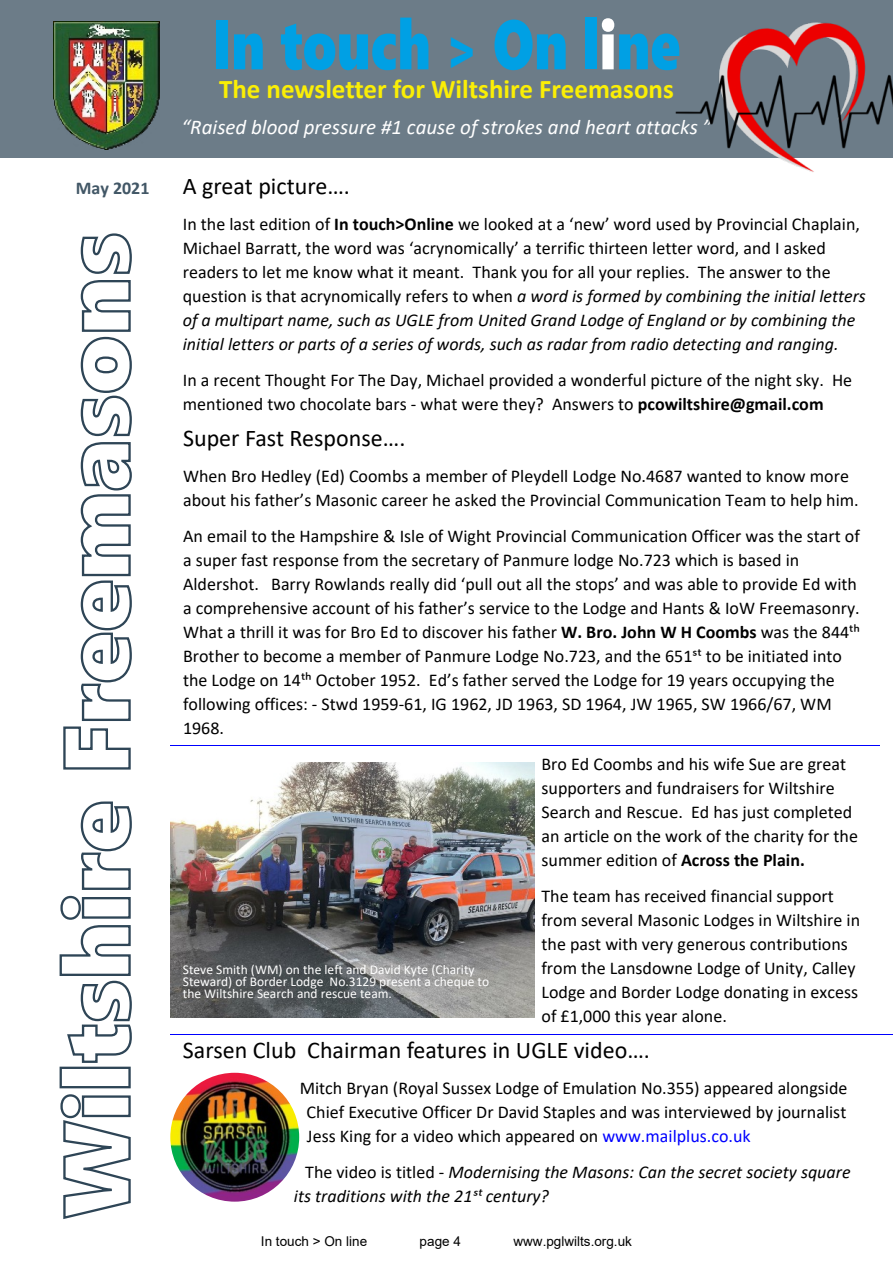
<style>
.page{position:relative;width:893px;height:1263px;background:#fff}
.page>*{position:absolute;margin:0;border:0;box-sizing:border-box;transform-origin:0 0}
.t1{font:69.9px "Segoe UI Black";color:#00a0e4;scale:.77 1}
.t2{font:700 27px "Calibri";color:#faee06}
.t3{font:24px "Calibri";color:#000}
.t4{font:italic 21px "Calibri";color:#fff}
.t5{font:18px/24px "Calibri";color:#000}
.t6{font:italic 18px/24px "Calibri";color:#000}
.t7{font:700 18px "Calibri";color:#425766}
.t8{font:13.5px/12px "Calibri";color:#fff}
.t9{font:13.5px "Arial";color:#000}
.s1{font-size:58.35px}
.s2{color:#fff}
.s3{font-weight:700}
.s4{font-style:italic}
.s5{color:#00f}
.s6{font-style:normal}
</style>
<div class="page">
<div style="left:0;top:0;width:893px;height:157px;background:#6c7c88"></div>
<svg style="left:60px;top:1094px;width:71px;height:125px"></svg>
<div style="left:60px;top:1067px;width:71px;height:21px;border:2px solid #2e4556"></div>
<svg style="left:59px;top:801px;width:73px;height:262px"></svg>
<svg style="left:63px;top:233px;width:69px;height:537px"></svg>
<img style="left:53px;top:22px;width:106px;height:127px">
<img style="left:592px;top:22px;width:301px;height:150px">
<img style="left:170px;top:1073px;width:129px;height:128px;border-radius:50%">
<img style="left:170px;top:762px;width:365px;height:255px">
<hr style="left:170px;top:745px;width:710px;height:1px;background:#00f">
<hr style="left:170px;top:1033px;width:723px;height:1px;background:#00f">
<p class="t7" style="left:76px;top:180px;width:75px">May 2021</p>
<h1 class="t1" style="left:212px;top:18px;width:609px">In touch <span class="s1">&gt;</span> On l<span class="s2">i</span>ne</h1>
<h2 class="t2" style="left:219px;top:77px;width:456px">The newsletter for Wiltshire Freemasons</h2>
<p class="t4" style="left:182px;top:118px;width:531px">“Raised blood pressure #1 cause of strokes and heart attacks ”</p>
<h3 class="t3" style="left:183px;top:176px;width:169px">A great picture….</h3>
<p class="t5" style="left:183px;top:213px;width:685px">In the last edition of <span class="s3">In touch&gt;Online</span> we looked at a ‘new’ word used by Provincial Chaplain, Michael Barratt, the word was ‘acrynomically’ a terrific thirteen letter word, and I asked readers to let me know what it meant. Thank you for all your replies. The answer to the question is that acrynomically refers to when <span class="s4">a word is formed by combining the initial letters of a multipart name, such as UGLE from United Grand Lodge of England or by combining the initial letters or parts of a series of words, such as radar from radio detecting and ranging.</span></p>
<p class="t5" style="left:183px;top:369px;width:671px">In a recent Thought For The Day, Michael provided a wonderful picture of the night sky. He mentioned two chocolate bars - what were they? Answers to <span class="s3">pcowiltshire@gmail.com</span></p>
<h3 class="t3" style="left:183px;top:428px;width:224px">Super Fast Response….</h3>
<p class="t5" style="left:183px;top:465px;width:677px">When Bro Hedley (Ed) Coombs a member of Pleydell Lodge No.4687 wanted to know more about his father’s Masonic career he asked the Provincial Communication Team to help him.</p>
<p class="t5" style="left:183px;top:525px;width:678px">An email to the Hampshire &amp; Isle of Wight Provincial Communication Officer was the start of a super fast response from the secretary of Panmure lodge No.723 which is based in Aldershot. Barry Rowlands really did ‘pull out all the stops’ and was able to provide Ed with a comprehensive account of his father’s service to the Lodge and Hants &amp; IoW Freemasonry.<br>What a thrill it was for Bro Ed to discover his father <span class="s3">W. Bro. John W H Coombs</span> was the 844th Brother to become a member of Panmure Lodge No.723, and the 651st to be initiated into the Lodge on 14th October 1952. Ed’s father served the Lodge for 19 years occupying the following offices: - Stwd 1959-61, IG 1962, JD 1963, SD 1964, JW 1965, SW 1966/67, WM 1968.</p>
<p class="t5" style="left:541px;top:753px;width:318px">Bro Ed Coombs and his wife Sue are great supporters and fundraisers for Wiltshire Search and Rescue. Ed has just completed an article on the work of the charity for the summer edition of <span class="s3">Across the Plain.</span></p>
<p class="t5" style="left:541px;top:885px;width:320px">The team has received financial support from several Masonic Lodges in Wiltshire in the past with very generous contributions from the Lansdowne Lodge of Unity, Calley Lodge and Border Lodge donating in excess of £1,000 this year alone.</p>
<p class="t8" style="left:183px;top:964px;width:308px">Steve Smith (WM) on the left and David Kyte (Charity<br>Steward) of Border Lodge No.3129 present a cheque to the Wiltshire Search and rescue team.</p>
<h3 class="t3" style="left:183px;top:1040px;width:469px">Sarsen Club Chairman features in UGLE video….</h3>
<p class="t5" style="left:307px;top:1077px;width:542px;text-align:justify;text-indent:-7px">Mitch Bryan (Royal Sussex Lodge of Emulation No.355) appeared alongside Chief Executive Officer Dr David Staples and was interviewed by journalist Jess King for a video which appeared on <span class="s5">www.mailplus.co.uk</span></p>
<p class="t6" style="left:294px;top:1161px;width:558px;text-indent:11px"><span class="s6">The video is titled -</span> Modernising the Masons: Can the secret society square its traditions with the 21st century?</p>
<p class="t9" style="left:261px;top:1236px;width:108px">In touch &gt; On line</p>
<p class="t9" style="left:420px;top:1236px;width:43px">page 4</p>
<p class="t9" style="left:513px;top:1236px;width:120px">www.pglwilts.org.uk</p>
</div>
